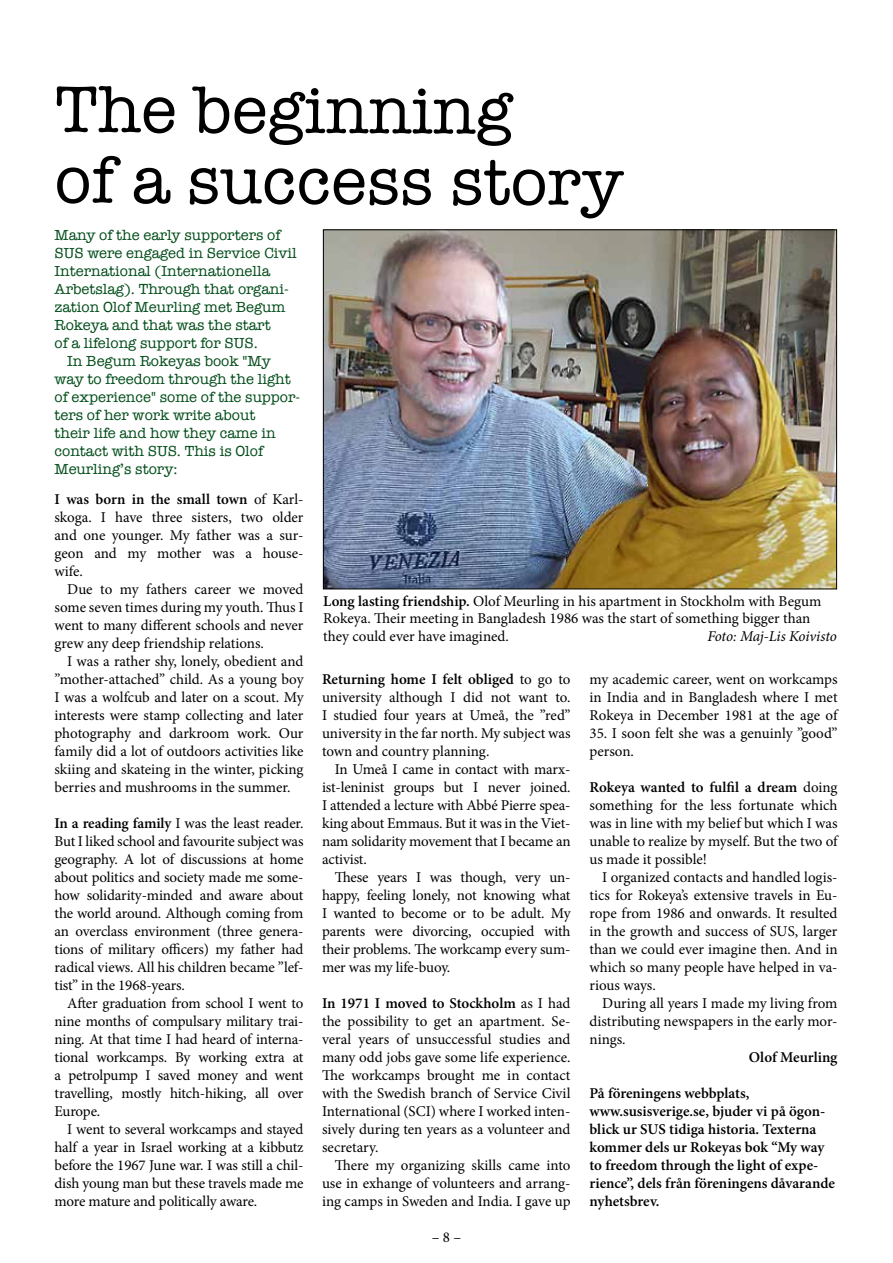
<style>
.page{position:relative;width:893px;height:1263px;background:#fff}
.page>*{position:absolute;margin:0;border:0;box-sizing:border-box;transform-origin:0 0}
.t1{font:67.65px/70.8px "American Typewriter";color:#000}
.t2{font:15px/18px "Minion Pro";letter-spacing:-.005em;color:#000;text-align:justify}
.t3{font:15px "American Typewriter";color:#004c19}
.t4{font:600 15px/18px "Minion Pro";color:#000}
.t5{font:italic 15px "Minion Pro";letter-spacing:-.01em;color:#000}
.s1{font-weight:600}
</style>
<div class="page">
<img style="left:325px;top:232px;width:510px;height:355px">
<h1 class="t1" style="left:55px;top:73px;width:570px">The beginning<br>of a success story</h1>
<p class="t3" style="left:55px;top:224px;width:228px">Many of the early supporters of</p>
<p class="t3" style="left:55px;top:242px;width:244px">SUS were engaged in Service Civil</p>
<p class="t3" style="left:55px;top:260px;width:217px">International (Internationella</p>
<p class="t3" style="left:55px;top:278px;width:236px">Arbetslag). Through that organi-</p>
<p class="t3" style="left:55px;top:296px;width:232px">zation Olof Meurling met Begum</p>
<p class="t3" style="left:55px;top:314px;width:218px">Rokeya and that was the start</p>
<p class="t3" style="left:55px;top:332px;width:205px">of a lifelong support for SUS.</p>
<p class="t3" style="left:67px;top:350px;width:205px">In Begum Rokeyas book "My</p>
<p class="t3" style="left:55px;top:368px;width:238px">way to freedom through the light</p>
<p class="t3" style="left:55px;top:386px;width:247px">of experience" some of the suppor-</p>
<p class="t3" style="left:55px;top:404px;width:202px">ters of her work write about</p>
<p class="t3" style="left:55px;top:422px;width:223px">their life and how they came in</p>
<p class="t3" style="left:55px;top:440px;width:210px">contact with SUS. This is Olof</p>
<p class="t3" style="left:55px;top:458px;width:125px">Meurling’s story:</p>
<p class="t2" style="left:55px;top:490px;width:251px"><span class="s1">I was born in the small town</span> of Karl&shy;skoga. I have three sisters, two older and one younger. My father was a sur&shy;geon and my mother was a house&shy;wife.</p>
<p class="t2" style="left:55px;top:580px;width:250px;text-indent:13px">Due to my fathers career we moved some seven times during my youth. Thus I went to many different schools and never grew any deep friendship relations.</p>
<p class="t2" style="left:55px;top:652px;width:251px;text-indent:13px">I was a rather shy, lonely, obedient and ”mother-attached” child. As a young boy I was a wolfcub and later on a scout. My interests were stamp collecting and later photography and darkroom work. Our family did a lot of outdoors activities like skiing and skateing in the winter, picking berries and mushrooms in the summer.</p>
<p class="t2" style="left:55px;top:814px;width:251px"><span class="s1">In a reading family</span> I was the least reader.<br>But I liked school and favourite subject was geography. A lot of discussions at home about politics and society made me some&shy;how solidarity-minded and aware about the world around. Although coming from an overclass environment (three genera&shy;tions of military officers) my father had radical views. All his children became ”lef&shy;tist” in the 1968-years.</p>
<p class="t2" style="left:55px;top:994px;width:251px;text-indent:13px">After graduation from school I went to nine months of compulsary military trai&shy;ning. At that time I had heard of interna&shy;tional workcamps. By working extra at a petrolpump I saved money and went travelling, mostly hitch-hiking, all over Europe.</p>
<p class="t2" style="left:55px;top:1120px;width:250px;text-indent:13px">I went to several workcamps and stayed half a year in Israel working at a kibbutz before the 1967 June war. I was still a chil&shy;dish young man but these travels made me more mature and politically aware.</p>
<p class="t2" style="left:323px;top:593px;width:500px;line-height:16.5px"><span class="s1">Long lasting friendship.</span> Olof Meurling in his apartment in Stockholm with Begum<br>Rokeya. Their meeting in Bangladesh 1986 was the start of something bigger than</p>
<p class="t2" style="left:323px;top:627px;width:187px">they could ever have imagined.</p>
<p class="t5" style="left:707px;top:626px;width:131px">Foto: Maj-Lis Koivisto</p>
<p class="t2" style="left:322px;top:670px;width:250px"><span class="s1">Returning home I felt obliged</span> to go to university although I did not want to.<br>I studied four years at Umeå, the ”red” university in the far north. My subject was town and country planning.</p>
<p class="t2" style="left:322px;top:760px;width:250px;text-indent:13px">In Umeå I came in contact with marx&shy;ist-leninist groups but I never joined.<br>I attended a lecture with Abbé Pierre spea&shy;king about Emmaus. But it was in the Viet&shy;nam solidarity movement that I became an activist.</p>
<p class="t2" style="left:322px;top:868px;width:250px;text-indent:13px">These years I was though, very un&shy;happy, feeling lonely, not knowing what I wanted to become or to be adult. My parents were divorcing, occupied with their problems. The workcamp every sum&shy;mer was my life-buoy.</p>
<p class="t2" style="left:322px;top:994px;width:250px"><span class="s1">In 1971 I moved to Stockholm</span> as I had the possibility to get an apartment. Se&shy;veral years of unsuccessful studies and many odd jobs gave some life experience.<br>The workcamps brought me in contact with the Swedish branch of Service Civil International (SCI) where I worked inten&shy;sively during ten years as a volunteer and secretary.</p>
<p class="t2" style="left:322px;top:1156px;width:250px;text-indent:13px">There my organizing skills came into use in exhange of volunteers and arrang&shy;ing camps in Sweden and India. I gave up</p>
<p class="t2" style="left:432px;top:1228px;width:31px">– 8 –</p>
<p class="t2" style="left:589px;top:670px;width:250px">my academic career, went on workcamps in India and in Bangladesh where I met Rokeya in December 1981 at the age of</p>
<p class="t2" style="left:589px;top:724px;width:250px">35. I soon felt she was a genuinly ”good” person.</p>
<p class="t2" style="left:589px;top:778px;width:250px"><span class="s1">Rokeya wanted to fulfil a dream</span> doing something for the less fortunate which was in line with my belief but which I was unable to realize by myself. But the two of us made it possible!</p>
<p class="t2" style="left:589px;top:868px;width:250px;text-indent:13px">I organized contacts and handled logis&shy;tics for Rokeya’s extensive travels in Eu&shy;rope from 1986 and onwards. It resulted in the growth and success of SUS, larger than we could ever imagine then. And in which so many people have helped in va&shy;rious ways.</p>
<p class="t2" style="left:589px;top:994px;width:250px;text-indent:13px">During all years I made my living from distributing newspapers in the early mor&shy;nings.</p>
<p class="t4" style="left:749px;top:1048px;width:90px">Olof Meurling</p>
<p class="t4" style="left:589px;top:1084px;width:247px">På föreningens webbplats, www.susisverige.se, bjuder vi på ögon&shy;blick ur SUS tidiga historia. Texterna kommer dels ur Rokeyas bok “My way to freedom through the light of expe&shy;rience”, dels från föreningens dåvarande nyhetsbrev.</p>
</div>
